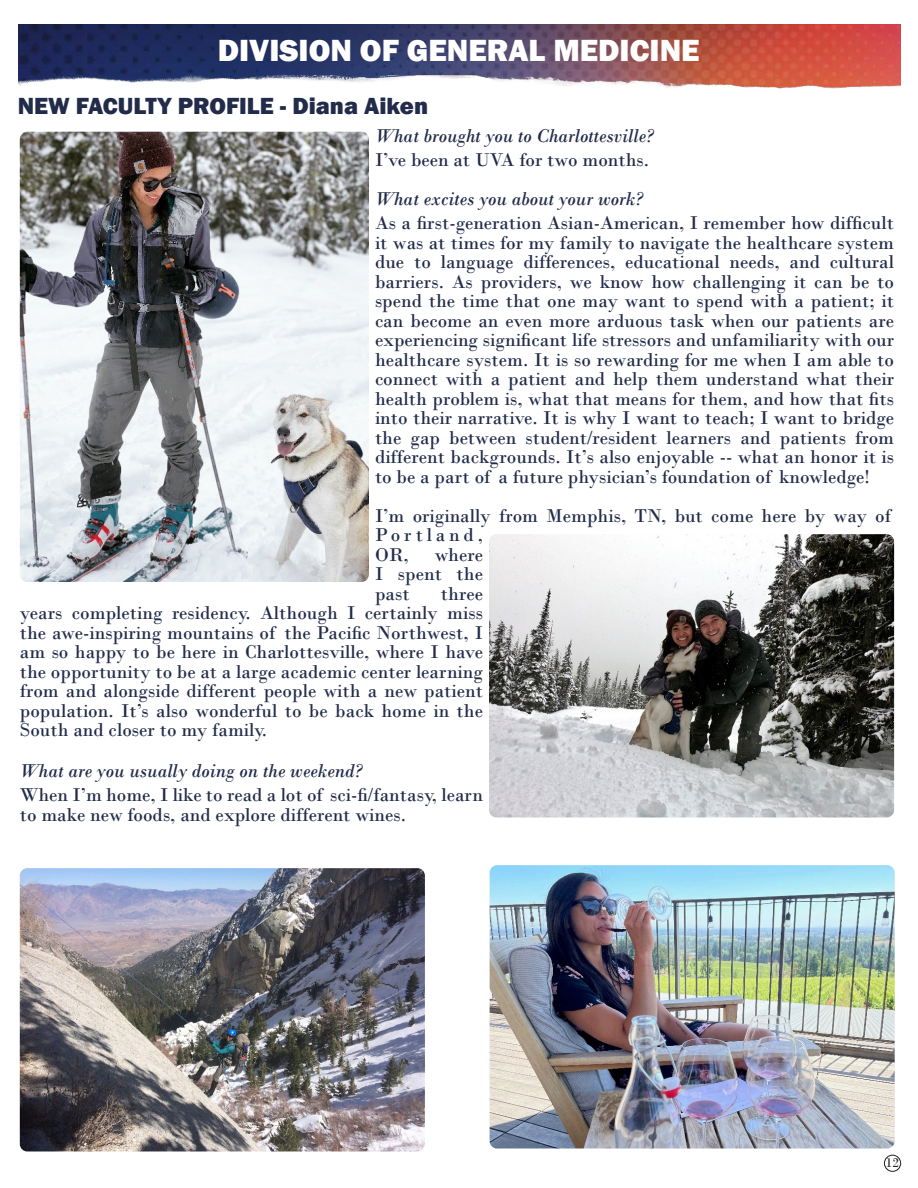
<style>
.page{position:relative;width:918px;height:1188px;background:#fff}
.page>*{position:absolute;margin:0;border:0;box-sizing:border-box;transform-origin:0 0}
.t1{font:800 31.5px "Franklin Gothic";color:#fff}
.t2{font:800 24px "Franklin Gothic";color:#222c4a}
.t3{font:19.5px/19.5px "Bodoni";color:#222c4a;text-align:justify}
.t4{font:italic 19.5px "Bodoni";color:#222c4a}
.t5{font:13.5px "Bodoni";color:#231f20}
</style>
<div class="page">
<img style="left:18px;top:24px;width:882px;height:65px">
<img style="left:20px;top:132px;width:349px;height:450px">
<img style="left:489px;top:534px;width:405px;height:284px">
<img style="left:490px;top:865px;width:405px;height:284px">
<img style="left:20px;top:868px;width:405px;height:283px">
<div style="left:884px;top:1155px;width:17px;height:17px;border:1px solid #231f20;border-radius:50%"></div>
<p class="t1" style="left:218px;top:30px;width:483px">DIVISION OF GENERAL MEDICINE</p>
<p class="t2" style="left:18px;top:90px;width:412px">NEW FACULTY PROFILE - Diana Aiken</p>
<p class="t4" style="left:375px;top:124px;width:280px">What brought you to Charlottesville?</p>
<p class="t3" style="left:375px;top:150px;width:276px">I’ve been at UVA for two months.</p>
<p class="t4" style="left:375px;top:187px;width:269px">What excites you about your work?</p>
<p class="t3" style="left:375px;top:213px;width:521px">As a first-generation Asian-American, I remember how difficult it was at times for my family to navigate the healthcare system due to language differences, educational needs, and cultural barriers. As providers, we know how challenging it can be to spend the time that one may want to spend with a patient; it can become an even more arduous task when our patients are experiencing significant life stressors and unfamiliarity with our healthcare system. It is so rewarding for me when I am able to connect with a patient and help them understand what their health problem is, what that means for them, and how that fits into their narrative. It is why I want to teach; I want to bridge the gap between student/resident learners and patients from different backgrounds. It’s also enjoyable -- what an honor it is to be a part of a future physician’s foundation of knowledge!</p>
<p class="t3" style="left:375px;top:506px;width:518px;text-align:left">I’m originally from Memphis, TN, but come here by way of<br>Portland,<br>OR,</p>
<p class="t3" style="left:375px;top:545px;width:110px;text-indent:60px">where I spent the past</p>
<p class="t3" style="left:20px;top:584px;width:465px;text-indent:421px">three years completing residency. Although I certainly miss the awe-inspiring mountains of the Pacific Northwest, I am so happy to be here in Charlottesville, where I have the opportunity to be at a large academic center learning from and alongside different people with a new patient population. It’s also wonderful to be back home in the South and closer to my family.</p>
<p class="t4" style="left:20px;top:760px;width:344px">What are you usually doing on the weekend?</p>
<p class="t3" style="left:20px;top:786px;width:465px">When I’m home, I like to read a lot of sci-fi/fantasy, learn to make new foods, and explore different wines.</p>
<p class="t5" style="left:886px;top:1155px;width:15px">12</p>
</div>
